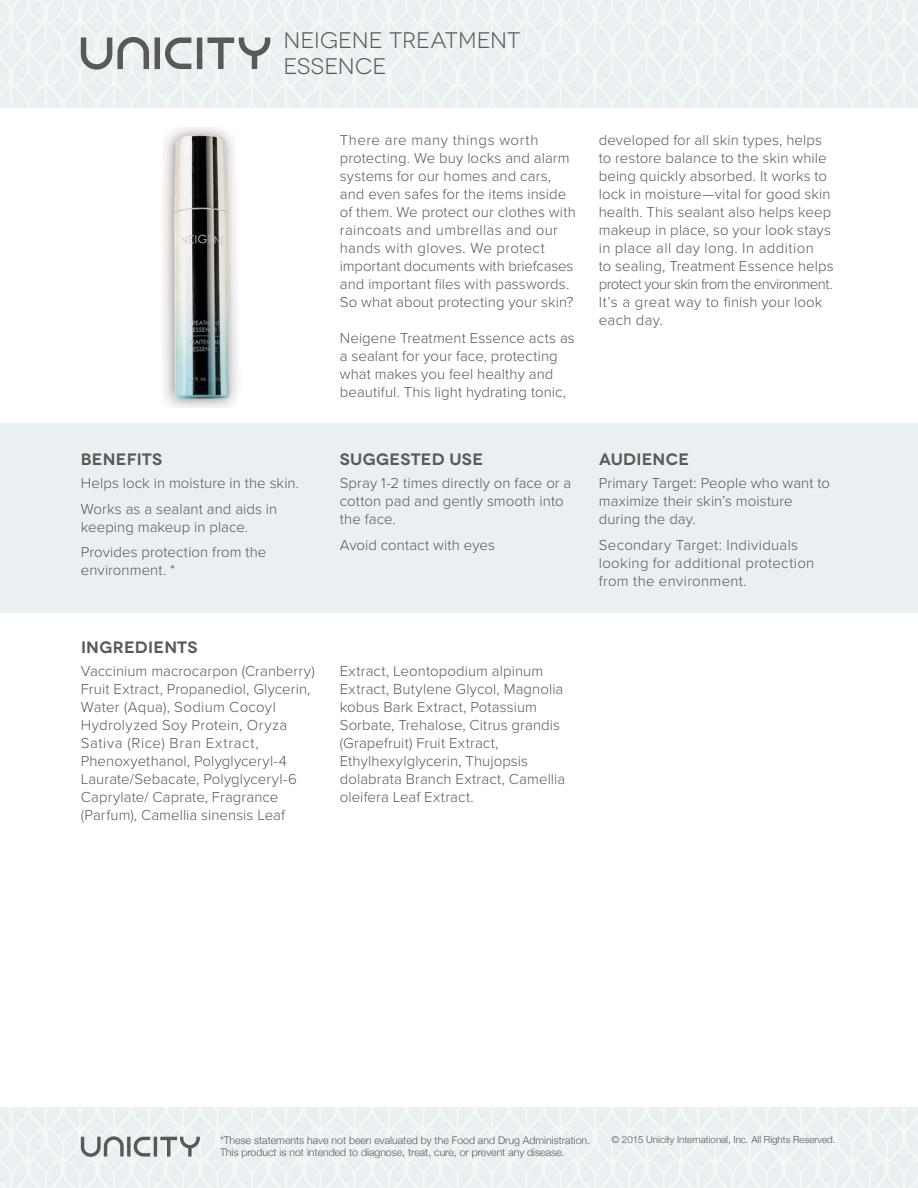
<style>
.page{position:relative;width:918px;height:1188px;background:#fff}
.page>*{position:absolute;margin:0;border:0;box-sizing:border-box;transform-origin:0 0}
.t1{font:22.5px/25.5px "Novecentowide";color:#58595b}
.t2{font:600 16.5px "Novecentowide";letter-spacing:.015em;color:#58595b}
.t3{font:300 15px/18px "Proxima Nova";letter-spacing:.005em;color:#58595b}
.t4{font:300 10.5px/12.6px "Helvetica Neue";color:#58595b}
.t5{font:300 9.75px "Helvetica Neue";color:#58595b}
</style>
<div class="page">
<div style="left:0;top:424px;width:918px;height:189px;background:#eaeff2"></div>
<svg style="left:0;top:1107px;width:918px;height:81px;fill:#eaeff2"></svg>
<svg style="left:0;top:0;width:918px;height:108px;fill:#eaeff2"></svg>
<svg style="left:81px;top:37px;width:189px;height:33px"></svg>
<svg style="left:81px;top:1136px;width:119px;height:21px;background:#bbbec0"></svg>
<img style="left:163px;top:128px;width:75px;height:279px">
<h1 class="t1" style="left:284px;top:28px;width:238px">NEIGENE TREATMENT<br>ESSENCE</h1>
<p class="t3" style="left:340px;top:131px;width:238px">There are many things worth protecting. We buy locks and alarm systems for our homes and cars, and even safes for the items inside of them. We protect our clothes with raincoats and umbrellas and our hands with gloves. We protect important documents with briefcases and important files with passwords.<br>So what about protecting your skin?</p>
<p class="t3" style="left:340px;top:329px;width:237px">Neigene Treatment Essence acts as a sealant for your face, protecting what makes you feel healthy and beautiful. This light hydrating tonic,</p>
<p class="t2" style="left:81px;top:449px;width:83px">BENEFITS</p>
<p class="t2" style="left:340px;top:449px;width:145px">SUGGESTED USE</p>
<p class="t3" style="left:81px;top:471px;width:220px;line-height:25.5px">Helps lock in moisture in the skin.<br>Works as a sealant and aids in</p>
<p class="t3" style="left:81px;top:514px;width:187px;line-height:25.5px">keeping makeup in place.<br>Provides protection from the</p>
<p class="t3" style="left:81px;top:561px;width:96px">environment. *</p>
<p class="t3" style="left:340px;top:474px;width:233px">Spray 1-2 times directly on face or a cotton pad and gently smooth into the face.</p>
<p class="t3" style="left:340px;top:536px;width:157px">Avoid contact with eyes</p>
<p class="t2" style="left:81px;top:637px;width:118px">INGREDIENTS</p>
<p class="t3" style="left:81px;top:662px;width:235px">Vaccinium macrocarpon (Cranberry)<br>Fruit Extract, Propanediol, Glycerin, Water (Aqua), Sodium Cocoyl Hydrolyzed Soy Protein, Oryza Sativa (Rice) Bran Extract, Phenoxyethanol, Polyglyceryl-4<br>Laurate/Sebacate, Polyglyceryl-6<br>Caprylate/ Caprate, Fragrance (Parfum), Camellia sinensis Leaf</p>
<p class="t3" style="left:340px;top:662px;width:227px">Extract, Leontopodium alpinum<br>Extract, Butylene Glycol, Magnolia kobus Bark Extract, Potassium<br>Sorbate, Trehalose, Citrus grandis (Grapefruit) Fruit Extract,<br>Ethylhexylglycerin, Thujopsis dolabrata Branch Extract, Camellia oleifera Leaf Extract.</p>
<p class="t3" style="left:599px;top:131px;width:236px">developed for all skin types, helps to restore balance to the skin while being quickly absorbed. It works to lock in moisture—vital for good skin health. This sealant also helps keep makeup in place, so your look stays in place all day long. In addition<br>to sealing, Treatment Essence helps protect your skin from the environment.<br>It’s a great way to finish your look each day.</p>
<p class="t2" style="left:599px;top:449px;width:92px">AUDIENCE</p>
<p class="t3" style="left:599px;top:474px;width:233px">Primary Target: People who want to maximize their skin’s moisture during the day.</p>
<p class="t3" style="left:599px;top:536px;width:217px">Secondary Target: Individuals looking for additional protection from the environment.</p>
<p class="t4" style="left:220px;top:1133px;width:372px">*These statements have not been evaluated by the Food and Drug Administration.<br>This product is not intended to diagnose, treat, cure, or prevent any disease.</p>
<p class="t5" style="left:611px;top:1132px;width:225px">© 2015 Unicity International, Inc. All Rights Reserved.</p>
</div>
